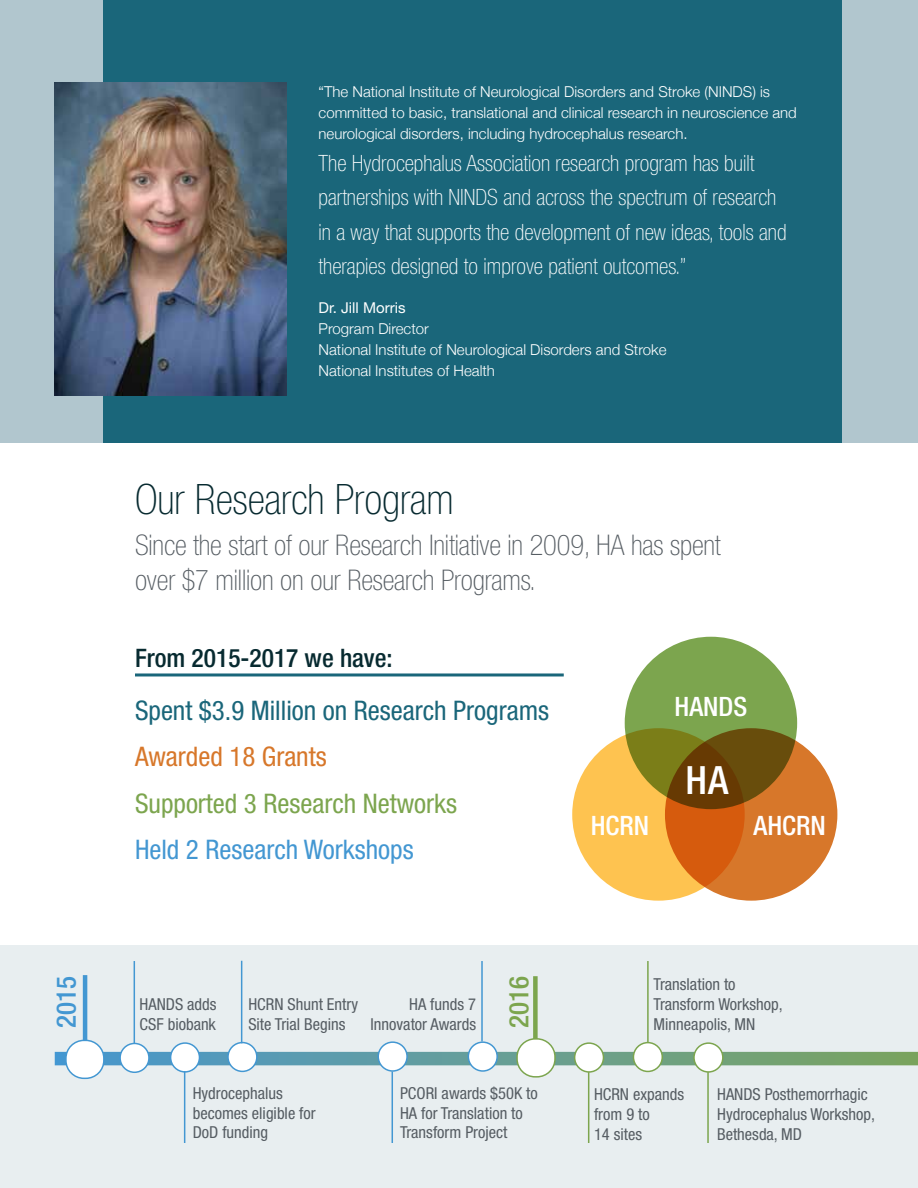
<style>
.page{position:relative;width:918px;height:1188px;background:#fff}
.page>*{position:absolute;margin:0;border:0;box-sizing:border-box;transform-origin:0 0}
.t1{font:100 condensed 42px "Helvetica Neue";color:#072a30}
.t2{font:500 condensed 39px "Helvetica Neue";color:#fff}
.t3{font:100 condensed 28.5px/34.5px "Helvetica Neue";letter-spacing:-.005em;color:#565d63}
.t4{font:condensed 27px "Helvetica Neue";color:#1a667a}
.t5{font:condensed 27px "Helvetica Neue";color:#7ca54e}
.t6{font:condensed 27px "Helvetica Neue";color:#4397d2}
.t7{font:condensed 27px "Helvetica Neue";color:#d7772a}
.t8{font:500 condensed 27px "Helvetica Neue";color:#4397d2}
.t9{font:500 condensed 27px "Helvetica Neue";color:#7ca54e}
.t10{font:500 condensed 26.7px "Helvetica Neue";color:#fff}
.t11{font:500 condensed 25.5px "Helvetica Neue";color:#072a30}
.t12{font:100 condensed 22.5px/34.5px "Helvetica Neue";color:#fff}
.t13{font:condensed 16.5px/19.8px "Helvetica Neue";color:#565d63}
.t14{font:300 15px/21px "Helvetica Neue";color:#fff}
.t15{font:15px "Helvetica Neue";color:#fff}
</style>
<div class="page">
<div style="left:0;top:0;width:918px;height:443px;background:#b1c6ce"></div>
<div style="left:104px;top:0;width:738px;height:443px;background:#1a667a"></div>
<div style="left:625px;top:637px;width:172px;height:172px;background:#7ca54e;border-radius:50%"></div>
<svg style="left:572px;top:728px;width:173px;height:173px;fill:#fec350"></svg>
<svg style="left:665px;top:728px;width:172px;height:173px"></svg>
<hr style="left:135px;top:673px;width:429px;height:3px;background:#1a667a">
<div style="left:0;top:946px;width:918px;height:242px;background:#e8eef0"></div>
<svg style="left:55px;top:1052px;width:863px;height:13px"></svg>
<div style="left:120px;top:1043px;width:29px;height:29px;background:#fff;border-radius:50%"></div>
<div style="left:119px;top:1043px;width:31px;height:30px;border:2px solid #4397d2;border-radius:50%"></div>
<div style="left:171px;top:1043px;width:28px;height:29px;background:#fff;border-radius:50%"></div>
<div style="left:170px;top:1042px;width:30px;height:31px;border:2px solid #4397d2;border-radius:50%"></div>
<div style="left:228px;top:1043px;width:29px;height:28px;background:#fff;border-radius:50%"></div>
<div style="left:227px;top:1042px;width:31px;height:30px;border:2px solid #4397d2;border-radius:50%"></div>
<div style="left:378px;top:1042px;width:29px;height:29px;background:#fff;border-radius:50%"></div>
<div style="left:377px;top:1041px;width:31px;height:31px;border:2px solid #4397d2;border-radius:50%"></div>
<div style="left:468px;top:1042px;width:29px;height:29px;background:#fff;border-radius:50%"></div>
<div style="left:468px;top:1041px;width:30px;height:31px;border:2px solid #4397d2;border-radius:50%"></div>
<div style="left:575px;top:1043px;width:28px;height:29px;background:#fff;border-radius:50%"></div>
<div style="left:574px;top:1042px;width:30px;height:31px;border:2px solid #7ca54e;border-radius:50%"></div>
<div style="left:694px;top:1043px;width:29px;height:29px;background:#fff;border-radius:50%"></div>
<div style="left:693px;top:1042px;width:31px;height:31px;border:2px solid #7ca54e;border-radius:50%"></div>
<hr style="left:184px;top:1071px;width:1px;height:72px;background:#4397d2">
<hr style="left:392px;top:1072px;width:1px;height:71px;background:#4397d2">
<hr style="left:588px;top:1072px;width:1px;height:71px;background:#7ca54e">
<hr style="left:707px;top:1072px;width:2px;height:71px;background:#7ca54e">
<div style="left:633px;top:1043px;width:29px;height:28px;background:#fff;border-radius:50%"></div>
<div style="left:633px;top:1042px;width:30px;height:30px;border:2px solid #7ca54e;border-radius:50%"></div>
<div style="left:533px;top:976px;width:5px;height:80px;background:#7ca54e"></div>
<hr style="left:83px;top:975px;width:4px;height:80px;background:#4397d2">
<hr style="left:134px;top:961px;width:1px;height:82px;background:#4397d2">
<hr style="left:241px;top:961px;width:1px;height:82px;background:#4397d2">
<hr style="left:481px;top:961px;width:2px;height:80px;background:#4397d2">
<hr style="left:647px;top:961px;width:2px;height:81px;background:#7ca54e">
<div style="left:66px;top:1040px;width:38px;height:38px;background:#fff;border-radius:18px"></div>
<div style="left:65px;top:1040px;width:40px;height:39px;border:2px solid #4397d2;border-radius:18px"></div>
<div style="left:517px;top:1039px;width:38px;height:38px;background:#fff;border-radius:18px"></div>
<div style="left:516px;top:1038px;width:40px;height:40px;border:2px solid #7ca54e;border-radius:18px"></div>
<img style="left:54px;top:82px;width:232px;height:314px">
<p class="t14" style="left:319px;top:80px;width:480px">“The National Institute of Neurological Disorders and Stroke (NINDS) is committed to basic, translational and clinical research in neuroscience and neurological disorders, including hydrocephalus research.</p>
<h3 class="t12" style="left:319px;top:145px;width:470px">The Hydrocephalus Association research program has built partnerships with NINDS and across the spectrum of research in a way that supports the development of new ideas, tools and therapies designed to improve patient outcomes.”</h3>
<p class="t15" style="left:319px;top:298px;width:88px">Dr. Jill Morris</p>
<p class="t14" style="left:319px;top:317px;width:349px">Program Director<br>National Institute of Neurological Disorders and Stroke<br>National Institutes of Health</p>
<h1 class="t1" style="left:135px;top:476px;width:320px">Our Research Program</h1>
<h3 class="t3" style="left:135px;top:528px;width:587px">Since the start of our Research Initiative in 2009, HA has spent over $7 million on our Research Programs.</h3>
<h3 class="t11" style="left:135px;top:642px;width:259px">From 2015-2017 we have:</h3>
<h3 class="t4" style="left:135px;top:695px;width:416px">Spent $3.9 Million on Research Programs</h3>
<h3 class="t7" style="left:135px;top:741px;width:193px">Awarded 18 Grants</h3>
<h3 class="t5" style="left:135px;top:788px;width:324px">Supported 3 Research Networks</h3>
<h3 class="t6" style="left:135px;top:834px;width:280px">Held 2 Research Workshops</h3>
<h3 class="t10" style="left:675px;top:691px;width:74px">HANDS</h3>
<h2 class="t2" style="left:685px;top:757px;width:44px">HA</h2>
<h3 class="t10" style="left:591px;top:810px;width:60px">HCRN</h3>
<h3 class="t10" style="left:754px;top:810px;width:74px">AHCRN</h3>
<h3 class="t8" style="left:50px;top:1028px;width:53px;rotate:-90deg">2015</h3>
<h3 class="t9" style="left:503px;top:1028px;width:53px;rotate:-90deg">2016</h3>
<p class="t13" style="left:140px;top:994px;width:78px">HANDS adds<br>CSF biobank</p>
<p class="t13" style="left:248px;top:994px;width:111px">HCRN Shunt Entry<br>Site Trial Begins</p>
<p class="t13" style="left:371px;top:994px;width:107px;text-align:right">HA funds 7<br>Innovator Awards</p>
<p class="t13" style="left:654px;top:974px;width:131px">Translation to<br>Transform Workshop,</p>
<p class="t13" style="left:654px;top:1014px;width:103px">Minneapolis, MN</p>
<p class="t13" style="left:400px;top:1083px;width:139px">PCORI awards $50K to<br>HA for Translation to<br>Transform Project</p>
<p class="t13" style="left:193px;top:1083px;width:125px">Hydrocephalus becomes eligible for<br>DoD funding</p>
<p class="t13" style="left:594px;top:1085px;width:92px">HCRN expands from 9 to<br>14 sites</p>
<p class="t13" style="left:717px;top:1085px;width:159px">HANDS Posthemorrhagic<br>Hydrocephalus Workshop,<br>Bethesda, MD</p>
</div>
